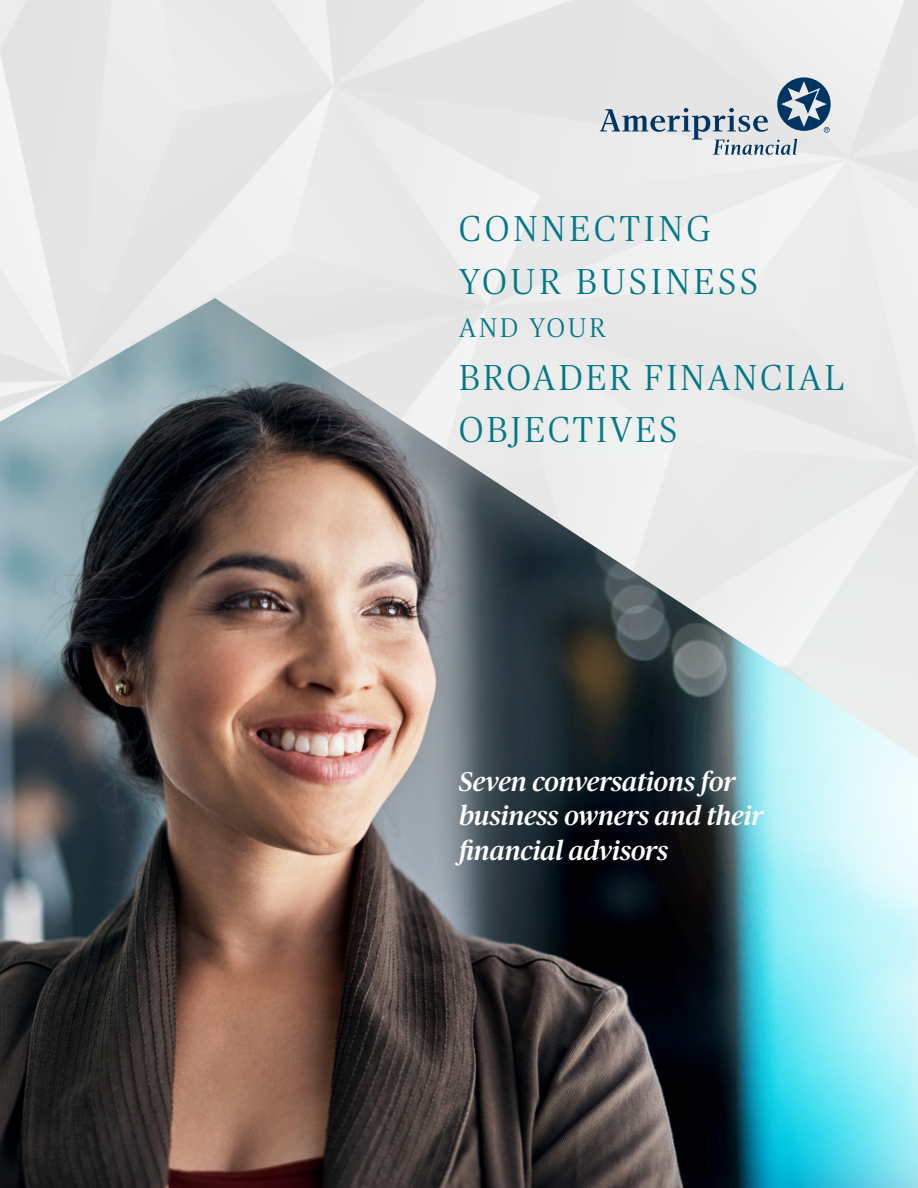
<style>
.page{position:relative;width:918px;height:1188px;background:#fff}
.page>*{position:absolute;margin:0;border:0;box-sizing:border-box;transform-origin:0 0}
.Headline{font:300 36px/52.5px "Publico Headline";letter-spacing:.09em;color:#007886}
.Headline-2{font:300 36px/52.5px "Publico Headline";letter-spacing:.115em;color:#007886}
.Secondary_Headline{font:italic 500 27px/34.5px "Publico Headline";color:#fff}
.Headline-3{font:300 27px "Publico Headline";letter-spacing:.115em;color:#007886}
</style>
<div class="page">
<img style="left:0;top:758px;width:918px;height:430px">
<img style="left:0;top:0;width:918px;height:758px">
<svg style="left:600px;top:77px;width:231px;height:78px;background:#bec7cf"></svg>
<p class="Headline-2" style="left:459px;top:200px;width:300px">CONNECTING<br>YOUR BUSINESS</p>
<p class="Headline-3" style="left:459px;top:310px;width:148px">AND YOUR</p>
<p class="Headline" style="left:459px;top:349px;width:386px">BROADER FINANCIAL<br>OBJECTIVES</p>
<p class="Secondary_Headline" style="left:459px;top:762px;width:306px">Seven conversations for business owners and their financial advisors</p>
</div>
